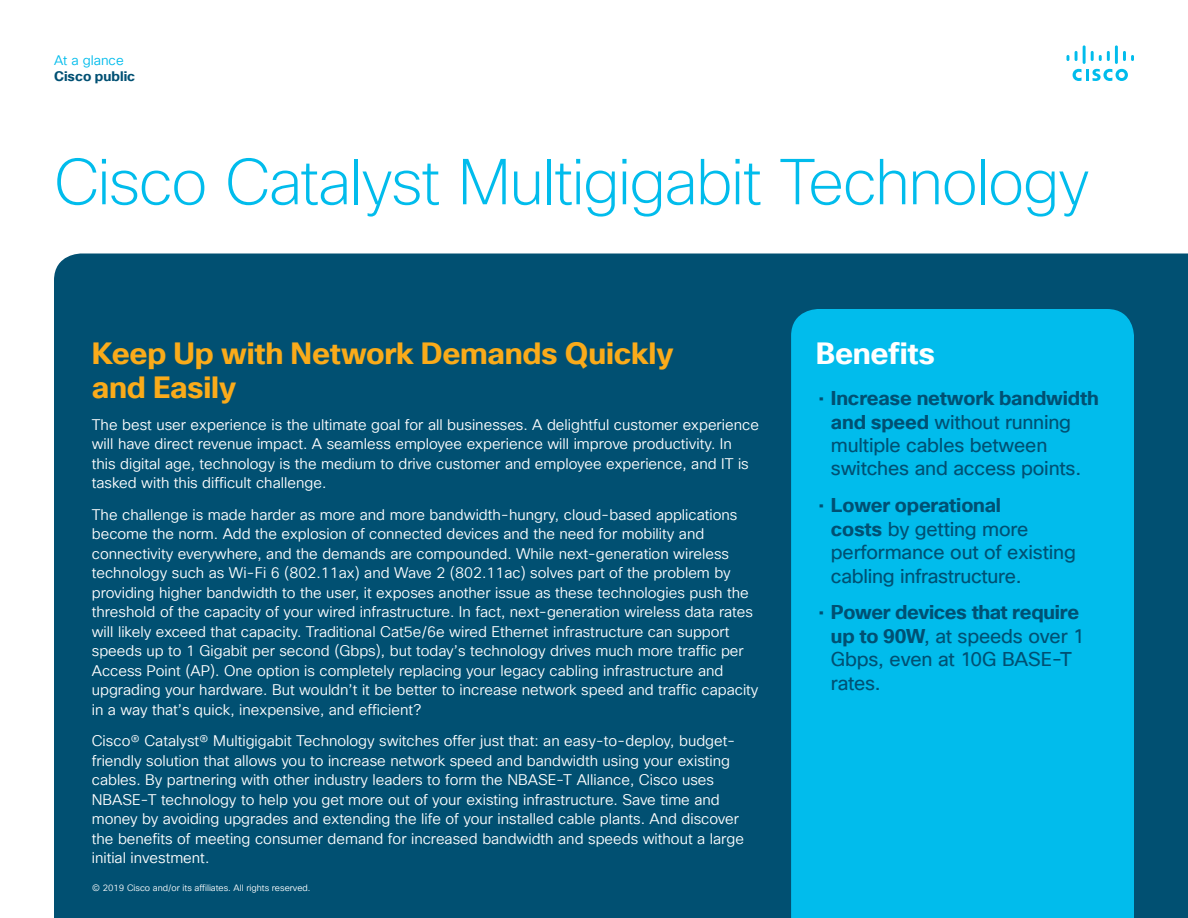
<style>
.page{position:relative;width:1188px;height:918px;background:#fff}
.page>*{position:absolute;margin:0;border:0;box-sizing:border-box;transform-origin:0 0}
.Title_Headline{font:200 63px "Cisco Sans TT";letter-spacing:-.025em;color:#01bcec}
.Intro_Heading{font:700 30px/34.5px "Cisco Sans TT";letter-spacing:-.01em;color:#faab1a}
.Sidebar_Heading_Whit{font:700 30px "Cisco Sans TT";letter-spacing:-.01em;color:#fff}
.t1{font:19.5px/23.4px "Cisco Sans TT";letter-spacing:-.01em;color:#005073}
.Body_White{font:15px/19.5px "Cisco Sans TT Light";color:#fff}
.t2{font:700 13.5px "Cisco Sans TT";color:#005073}
.t3{font:13.5px "Cisco Sans TT Light";color:#01bcec}
.Footer_white{font:9px "Cisco Sans TT Light";color:#fff}
.s1{font-weight:700}
</style>
<div class="page">
<svg style="left:1073px;top:69px;width:55px;height:12px"></svg>
<svg style="left:1067px;top:55px;width:2px;height:6px"></svg>
<svg style="left:1075px;top:51px;width:3px;height:10px"></svg>
<hr style="left:1083px;top:45px;width:3px;height:19px;background:#01bcec">
<svg style="left:1091px;top:51px;width:19px;height:10px"></svg>
<hr style="left:1115px;top:45px;width:3px;height:19px;background:#01bcec">
<svg style="left:1123px;top:51px;width:11px;height:10px"></svg>
<div style="left:54px;top:254px;width:1134px;height:664px;background:#015072"></div>
<div style="left:791px;top:309px;width:343px;height:609px;background:#01bcec"></div>
<p class="t3" style="left:54px;top:51px;width:71px">At a glance</p>
<p class="t2" style="left:54px;top:67px;width:83px">Cisco public</p>
<p class="Title_Headline" style="left:54px;top:141px;width:1037px">Cisco Catalyst Multigigabit Technology</p>
<p class="Intro_Heading" style="left:92px;top:337px;width:583px">Keep Up with Network Demands Quickly and Easily</p>
<p class="Body_White" style="left:92px;top:415px;width:669px">The best user experience is the ultimate goal for all businesses. A delightful customer experience will have direct revenue impact. A seamless employee experience will improve productivity. In this digital age, technology is the medium to drive customer and employee experience, and IT is tasked with this difficult challenge.</p>
<p class="Body_White" style="left:92px;top:505px;width:668px">The challenge is made harder as more and more bandwidth-hungry, cloud-based applications become the norm. Add the explosion of connected devices and the need for mobility and connectivity everywhere, and the demands are compounded. While next-generation wireless technology such as Wi-Fi 6 (802.11ax) and Wave 2 (802.11ac) solves part of the problem by providing higher bandwidth to the user, it exposes another issue as these technologies push the threshold of the capacity of your wired infrastructure. In fact, next-generation wireless data rates will likely exceed that capacity. Traditional Cat5e/6e wired Ethernet infrastructure can support speeds up to 1 Gigabit per second (Gbps), but today’s technology drives much more traffic per Access Point (AP). One option is completely replacing your legacy cabling infrastructure and upgrading your hardware. But wouldn’t it be better to increase network speed and traffic capacity in a way that’s quick, inexpensive, and efficient?</p>
<p class="Body_White" style="left:92px;top:732px;width:654px">Cisco® Catalyst® Multigigabit Technology switches offer just that: an easy-to-deploy, budget&shy;friendly solution that allows you to increase network speed and bandwidth using your existing cables. By partnering with other industry leaders to form the NBASE-T Alliance, Cisco uses NBASE-T technology to help you get more out of your existing infrastructure. Save time and money by avoiding upgrades and extending the life of your installed cable plants. And discover the benefits of meeting consumer demand for increased bandwidth and speeds without a large initial investment.</p>
<p class="Footer_white" style="left:92px;top:882px;width:220px">© 2019 Cisco and/or its affiliates. All rights reserved.</p>
<p class="Sidebar_Heading_Whit" style="left:816px;top:333px;width:121px">Benefits</p>
<p class="t1" style="left:831px;top:387px;width:269px;text-indent:-13px">• <span class="s1">Increase network bandwidth and speed</span> without running multiple cables between switches and access points.</p>
<p class="t1" style="left:831px;top:494px;width:246px;text-indent:-13px">• <span class="s1">Lower operational<br>costs</span> by getting more performance out of existing cabling infrastructure.</p>
<p class="t1" style="left:831px;top:602px;width:255px;text-indent:-13px">• <span class="s1">Power devices that require up to</span> <span class="s1">9</span><span class="s1">0W</span>, at speeds over 1<br>Gbps, even at 10G BASE-T rates.</p>
</div>
